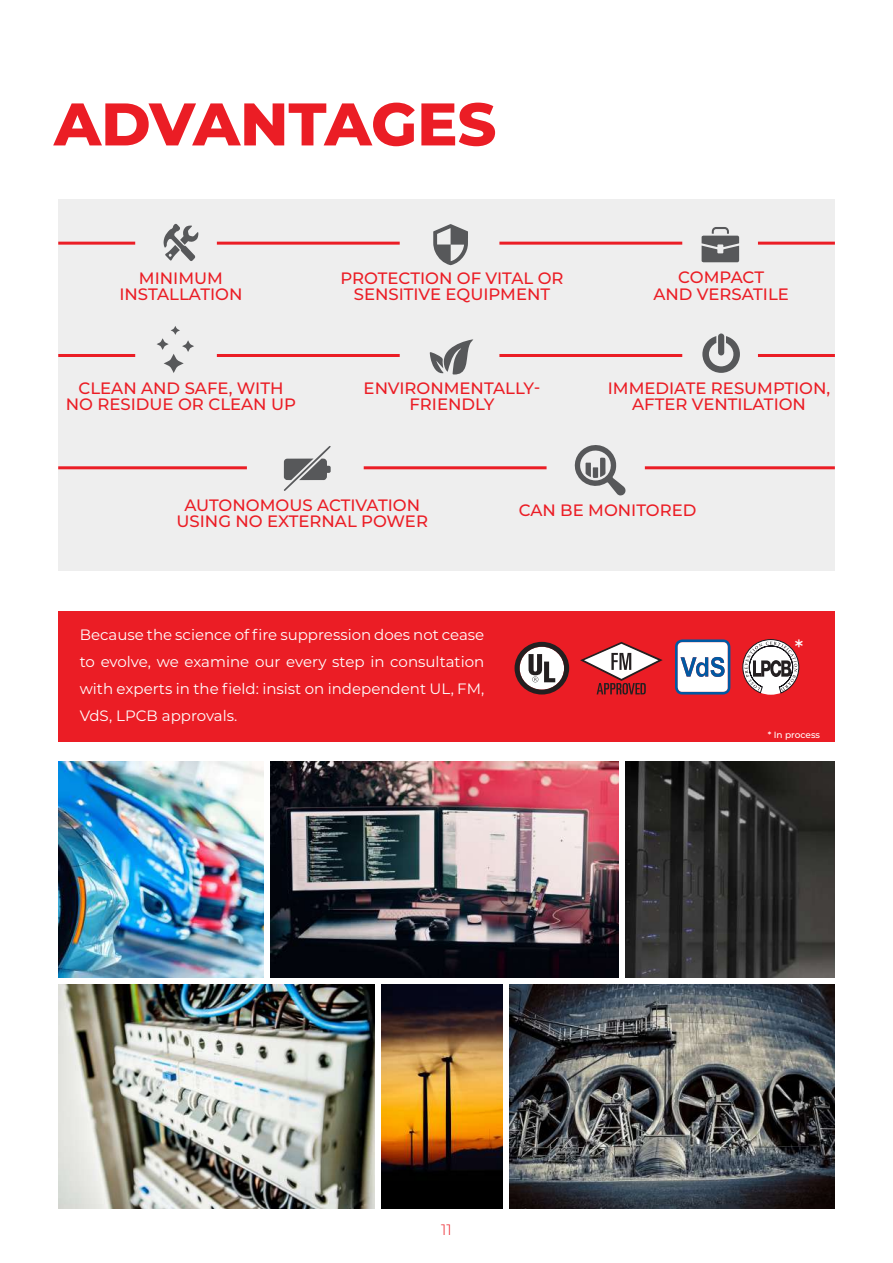
<style>
.page{position:relative;width:893px;height:1263px;background:#fff}
.page>*{position:absolute;margin:0;border:0;box-sizing:border-box;transform-origin:0 0}
.t1{font:800 60px "Montserrat";color:#eb1d25}
.t2{font:500 21px "Montserrat";color:#fff}
.t3{font:500 16.5px/16.5px "Montserrat";color:#eb1d25;text-align:center}
.t4{font:15px/27px "Montserrat";color:#fff;text-align:justify}
.t5{font:300 15px "Montserrat";color:#eb1d25}
.t6{font:500 9px "Montserrat";color:#fff}
</style>
<div class="page">
<div style="left:58px;top:611px;width:777px;height:131px;background:#eb1d25"></div>
<div style="left:58px;top:199px;width:777px;height:371px;background:#eee"></div>
<hr style="left:217px;top:242px;width:183px;height:3px;background:#eb1d25">
<hr style="left:58px;top:242px;width:77px;height:3px;background:#eb1d25">
<hr style="left:758px;top:242px;width:77px;height:3px;background:#eb1d25">
<hr style="left:58px;top:354px;width:77px;height:3px;background:#eb1d25">
<hr style="left:758px;top:354px;width:77px;height:3px;background:#eb1d25">
<hr style="left:217px;top:354px;width:183px;height:3px;background:#eb1d25">
<hr style="left:499px;top:242px;width:183px;height:3px;background:#eb1d25">
<hr style="left:499px;top:354px;width:183px;height:3px;background:#eb1d25">
<hr style="left:364px;top:466px;width:183px;height:3px;background:#eb1d25">
<hr style="left:645px;top:466px;width:190px;height:3px;background:#eb1d25">
<hr style="left:58px;top:466px;width:189px;height:3px;background:#eb1d25">
<img style="left:58px;top:761px;width:206px;height:217px">
<img style="left:271px;top:761px;width:348px;height:217px">
<img style="left:510px;top:985px;width:325px;height:224px">
<img style="left:625px;top:761px;width:210px;height:217px">
<img style="left:381px;top:985px;width:122px;height:224px">
<img style="left:58px;top:985px;width:316px;height:224px">
<svg style="left:164px;top:224px;width:34px;height:37px"></svg>
<svg style="left:284px;top:446px;width:47px;height:45px"></svg>
<svg style="left:433px;top:224px;width:35px;height:41px"></svg>
<svg style="left:702px;top:227px;width:37px;height:35px"></svg>
<svg style="left:702px;top:333px;width:38px;height:40px"></svg>
<svg style="left:574px;top:445px;width:52px;height:51px"></svg>
<svg style="left:430px;top:339px;width:43px;height:36px"></svg>
<svg style="left:157px;top:326px;width:37px;height:47px"></svg>
<svg style="left:675px;top:639px;width:55px;height:55px;background:#b3c4da"></svg>
<svg style="left:580px;top:642px;width:83px;height:52px"></svg>
<svg style="left:515px;top:642px;width:54px;height:52px"></svg>
<svg style="left:743px;top:639px;width:56px;height:54px"></svg>
<h1 class="t1" style="left:54px;top:80px;width:444px">ADVANTAGES</h1>
<p class="t3" style="left:119px;top:269px;width:124px">MINIMUM<br>INSTALLATION</p>
<p class="t3" style="left:340px;top:269px;width:225px">PROTECTION OF VITAL OR<br>SENSITIVE EQUIPMENT</p>
<p class="t3" style="left:653px;top:268px;width:137px">COMPACT<br>AND VERSATILE</p>
<p class="t3" style="left:66px;top:379px;width:232px">CLEAN AND SAFE, WITH<br>NO RESIDUE OR CLEAN UP</p>
<p class="t3" style="left:608px;top:379px;width:224px">IMMEDIATE RESUMPTION,<br>AFTER VENTILATION</p>
<p class="t3" style="left:364px;top:379px;width:178px">ENVIRONMENTALLY-<br>FRIENDLY</p>
<p class="t3" style="left:177px;top:496px;width:253px">AUTONOMOUS ACTIVATION<br>USING NO EXTERNAL POWER</p>
<p class="t3" style="left:519px;top:501px;width:179px">CAN BE MONITORED</p>
<p class="t4" style="left:80px;top:620px;width:406px">Because the science of fire suppression does not cease to evolve, we examine our every step in consultation with experts in the field: insist on independent UL, FM, VdS, LPCB approvals.</p>
<p class="t2" style="left:795px;top:633px;width:10px">*</p>
<p class="t6" style="left:768px;top:728px;width:54px">* In process</p>
<p class="t5" style="left:441px;top:1220px;width:12px">11</p>
</div>
